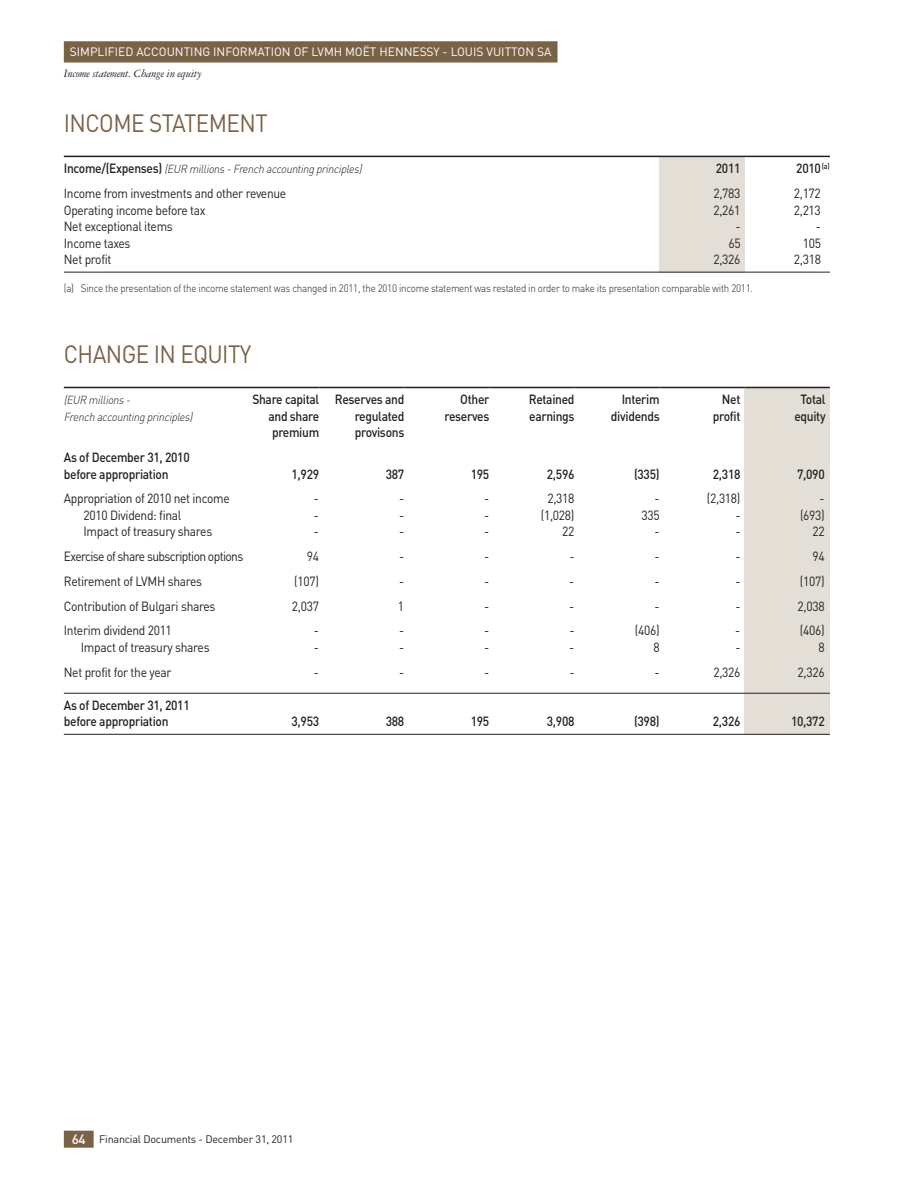
<style>
.page{position:relative;width:915px;height:1191px;background:#fff}
.page>*{position:absolute;margin:0;border:0;box-sizing:border-box;transform-origin:0 0}
.t1{font:24.75px "DIN";letter-spacing:-.025em;color:#7a6247;scale:.91 1}
.t2{font:13.2px "DIN";letter-spacing:-.025em;color:#231f20;scale:.91 1}
.t3{font:500 13.2px/16.5px "DIN";letter-spacing:-.025em;color:#231f20;scale:.91 1}
.t4{font:13.2px "DIN";letter-spacing:-.05em;color:#231f20;scale:.91 1}
.t5{font:12px "DIN";color:#fff}
.t6{font:italic 12px "Garamond 3 LT Std";letter-spacing:-.02em;color:#231f20}
.t7{font:italic 300 11.55px/16.5px "DIN";color:#231f20;scale:.91 1}
.t8{font:300 10.8px "DIN";letter-spacing:-.025em;color:#231f20;scale:.91 1}
.t9{font:10.8px "DIN";letter-spacing:-.02em;color:#231f20}
.s1{font-weight:500;font-style:normal;font-size:13.2px}
.s2{font-weight:500;font-size:13.5px;color:#fff}
</style>
<div class="page">
<div style="left:659px;top:157px;width:85px;height:115px;background:#e4dfd6"></div>
<div style="left:744px;top:388px;width:85px;height:346px;background:#e4dfd6"></div>
<hr style="left:64px;top:156px;width:765px;height:1px;background:#231f20">
<hr style="left:64px;top:272px;width:765px;height:1px;background:#231f20">
<hr style="left:64px;top:693px;width:765px;height:1px;background:#231f20">
<hr style="left:64px;top:734px;width:765px;height:1px;background:#231f20">
<hr style="left:64px;top:387px;width:170px;height:1px;background:#231f20">
<hr style="left:234px;top:387px;width:85px;height:1px;background:#231f20">
<hr style="left:319px;top:387px;width:85px;height:1px;background:#231f20">
<hr style="left:404px;top:387px;width:85px;height:1px;background:#231f20">
<hr style="left:489px;top:387px;width:85px;height:1px;background:#231f20">
<hr style="left:574px;top:387px;width:85px;height:1px;background:#231f20">
<hr style="left:659px;top:387px;width:85px;height:1px;background:#231f20">
<hr style="left:744px;top:387px;width:85px;height:1px;background:#231f20">
<div style="left:64px;top:41px;width:493px;height:22px;background:#7a6247"></div>
<div style="left:64px;top:1130px;width:30px;height:17px;background:#7a6247"></div>
<p class="t5" style="left:70px;top:47px;width:483px">SIMPLIFIED ACCOUNTING INFORMATION OF LVMH MOËT HENNESSY - LOUIS VUITTON SA</p>
<p class="t6" style="left:64px;top:69px;width:139px">Income statement. Change in equity</p>
<h1 class="t1" style="left:64px;top:114px;width:225px">INCOME STATEMENT</h1>
<p class="t7" style="left:64px;top:162px;width:331px"><span class="s1">I n co m e/( Ex p e n s e s )</span> (EUR millions -French accounting principles)</p>
<p class="t3" style="left:715px;top:162px;width:29px">2011</p>
<p class="t3" style="left:796px;top:162px;width:38px">2010<sup>(a)</sup></p>
<p class="t2" style="left:64px;top:189px;width:246px">Income from investments and other revenue</p>
<p class="t2" style="left:713px;top:189px;width:31px">2,783</p>
<p class="t2" style="left:793px;top:189px;width:31px">2,172</p>
<p class="t2" style="left:64px;top:205px;width:157px">Operating income before tax</p>
<p class="t2" style="left:713px;top:205px;width:31px">2,261</p>
<p class="t2" style="left:793px;top:205px;width:31px">2,213</p>
<p class="t2" style="left:64px;top:222px;width:121px">Net exceptional items</p>
<p class="t2" style="left:735px;top:222px;width:7px">-</p>
<p class="t2" style="left:815px;top:222px;width:7px">-</p>
<p class="t2" style="left:64px;top:238px;width:75px">Income taxes</p>
<p class="t2" style="left:728px;top:238px;width:15px">65</p>
<p class="t2" style="left:802px;top:238px;width:21px">105</p>
<p class="t2" style="left:64px;top:255px;width:54px">Net profit</p>
<p class="t2" style="left:713px;top:255px;width:31px">2,326</p>
<p class="t2" style="left:793px;top:255px;width:31px">2,318</p>
<p class="t8" style="left:64px;top:285px;width:758px">(a) Since the presentation of the income statement was changed in 2011, the 2010 income statement was restated in order to make its presentation comparable with 2011.</p>
<h1 class="t1" style="left:64px;top:345px;width:207px">CHANGE IN EQUITY</h1>
<p class="t7" style="left:64px;top:393px;width:145px">(EUR millions -<br>French accounting principles)</p>
<p class="t3" style="left:268px;top:393px;width:57px;text-align:justify;text-indent:-16px">Share capital and share premium</p>
<p class="t3" style="left:354px;top:393px;width:56px;text-align:justify;text-indent:-20px">Reserves and regulated provisons</p>
<p class="t3" style="left:444px;top:393px;width:51px;text-align:right">Other reserves</p>
<p class="t3" style="left:528px;top:393px;width:52px">Retained earnings</p>
<p class="t3" style="left:610px;top:393px;width:55px;text-align:right">Interim dividends</p>
<p class="t3" style="left:712px;top:393px;width:32px;text-align:right">Net profit</p>
<p class="t3" style="left:794px;top:393px;width:36px;text-align:center">Total equity</p>
<p class="t3" style="left:64px;top:450px;width:140px">As of December 31, 2010 before appropriation</p>
<p class="t3" style="left:291px;top:467px;width:32px">1,929</p>
<p class="t3" style="left:385px;top:467px;width:22px">387</p>
<p class="t3" style="left:470px;top:467px;width:22px">195</p>
<p class="t3" style="left:546px;top:467px;width:32px">2,596</p>
<p class="t3" style="left:633px;top:467px;width:30px">(335)</p>
<p class="t3" style="left:712px;top:467px;width:32px">2,318</p>
<p class="t3" style="left:796px;top:467px;width:32px">7,090</p>
<p class="t2" style="left:64px;top:494px;width:184px">Appropriation of 2010 net income</p>
<p class="t2" style="left:314px;top:494px;width:7px">-</p>
<p class="t2" style="left:399px;top:494px;width:7px">-</p>
<p class="t2" style="left:484px;top:494px;width:7px">-</p>
<p class="t2" style="left:547px;top:494px;width:31px">2,318</p>
<p class="t2" style="left:654px;top:494px;width:7px">-</p>
<p class="t2" style="left:706px;top:494px;width:38px">(2,318)</p>
<p class="t2" style="left:819px;top:494px;width:7px">-</p>
<p class="t2" style="left:83px;top:510px;width:109px">2010 Dividend: final</p>
<p class="t2" style="left:314px;top:510px;width:7px">-</p>
<p class="t2" style="left:399px;top:510px;width:7px">-</p>
<p class="t2" style="left:484px;top:510px;width:7px">-</p>
<p class="t2" style="left:540px;top:510px;width:38px">(1,028)</p>
<p class="t2" style="left:641px;top:510px;width:21px">335</p>
<p class="t2" style="left:735px;top:510px;width:7px">-</p>
<p class="t2" style="left:799px;top:510px;width:29px">(693)</p>
<p class="t2" style="left:83px;top:527px;width:143px">Impact of treasury shares</p>
<p class="t2" style="left:314px;top:527px;width:7px">-</p>
<p class="t2" style="left:399px;top:527px;width:7px">-</p>
<p class="t2" style="left:484px;top:527px;width:7px">-</p>
<p class="t2" style="left:562px;top:527px;width:15px">22</p>
<p class="t2" style="left:654px;top:527px;width:7px">-</p>
<p class="t2" style="left:735px;top:527px;width:7px">-</p>
<p class="t2" style="left:812px;top:527px;width:15px">22</p>
<p class="t4" style="left:64px;top:552px;width:199px">Exercise of share subscription options</p>
<p class="t2" style="left:307px;top:552px;width:15px">94</p>
<p class="t2" style="left:399px;top:552px;width:7px">-</p>
<p class="t2" style="left:484px;top:552px;width:7px">-</p>
<p class="t2" style="left:569px;top:552px;width:7px">-</p>
<p class="t2" style="left:654px;top:552px;width:7px">-</p>
<p class="t2" style="left:735px;top:552px;width:7px">-</p>
<p class="t2" style="left:812px;top:552px;width:15px">94</p>
<p class="t2" style="left:64px;top:576px;width:153px">Retirement of LVMH shares</p>
<p class="t2" style="left:294px;top:576px;width:29px">(107)</p>
<p class="t2" style="left:399px;top:576px;width:7px">-</p>
<p class="t2" style="left:484px;top:576px;width:7px">-</p>
<p class="t2" style="left:569px;top:576px;width:7px">-</p>
<p class="t2" style="left:654px;top:576px;width:7px">-</p>
<p class="t2" style="left:735px;top:576px;width:7px">-</p>
<p class="t2" style="left:799px;top:576px;width:29px">(107)</p>
<p class="t2" style="left:64px;top:601px;width:168px">Contribution of Bulgari shares</p>
<p class="t2" style="left:292px;top:601px;width:31px">2,037</p>
<p class="t2" style="left:397px;top:601px;width:8px">1</p>
<p class="t2" style="left:484px;top:601px;width:7px">-</p>
<p class="t2" style="left:569px;top:601px;width:7px">-</p>
<p class="t2" style="left:654px;top:601px;width:7px">-</p>
<p class="t2" style="left:735px;top:601px;width:7px">-</p>
<p class="t2" style="left:797px;top:601px;width:31px">2,038</p>
<p class="t2" style="left:64px;top:626px;width:120px">Interim dividend 2011</p>
<p class="t2" style="left:314px;top:626px;width:7px">-</p>
<p class="t2" style="left:399px;top:626px;width:7px">-</p>
<p class="t2" style="left:484px;top:626px;width:7px">-</p>
<p class="t2" style="left:569px;top:626px;width:7px">-</p>
<p class="t2" style="left:634px;top:626px;width:29px">(406)</p>
<p class="t2" style="left:735px;top:626px;width:7px">-</p>
<p class="t2" style="left:799px;top:626px;width:29px">(406)</p>
<p class="t2" style="left:81px;top:642px;width:143px">Impact of treasury shares</p>
<p class="t2" style="left:314px;top:642px;width:7px">-</p>
<p class="t2" style="left:399px;top:642px;width:7px">-</p>
<p class="t2" style="left:484px;top:642px;width:7px">-</p>
<p class="t2" style="left:569px;top:642px;width:7px">-</p>
<p class="t2" style="left:653px;top:642px;width:8px">8</p>
<p class="t2" style="left:735px;top:642px;width:7px">-</p>
<p class="t2" style="left:818px;top:642px;width:8px">8</p>
<p class="t2" style="left:64px;top:667px;width:120px">Net profit for the year</p>
<p class="t2" style="left:314px;top:667px;width:7px">-</p>
<p class="t2" style="left:399px;top:667px;width:7px">-</p>
<p class="t2" style="left:484px;top:667px;width:7px">-</p>
<p class="t2" style="left:569px;top:667px;width:7px">-</p>
<p class="t2" style="left:654px;top:667px;width:7px">-</p>
<p class="t2" style="left:713px;top:667px;width:31px">2,326</p>
<p class="t2" style="left:797px;top:667px;width:31px">2,326</p>
<p class="t3" style="left:64px;top:698px;width:140px">As of December 31, 2011 before appropriation</p>
<p class="t3" style="left:291px;top:714px;width:32px">3,953</p>
<p class="t3" style="left:385px;top:714px;width:22px">388</p>
<p class="t3" style="left:470px;top:714px;width:22px">195</p>
<p class="t3" style="left:546px;top:714px;width:32px">3,908</p>
<p class="t3" style="left:633px;top:714px;width:30px">(398)</p>
<p class="t3" style="left:712px;top:714px;width:32px">2,326</p>
<p class="t3" style="left:790px;top:714px;width:39px">10,372</p>
<p class="t9" style="left:72px;top:1135px;width:223px"><span class="s2">64</span> Financial Documents - December 31, 2011</p>
</div>
